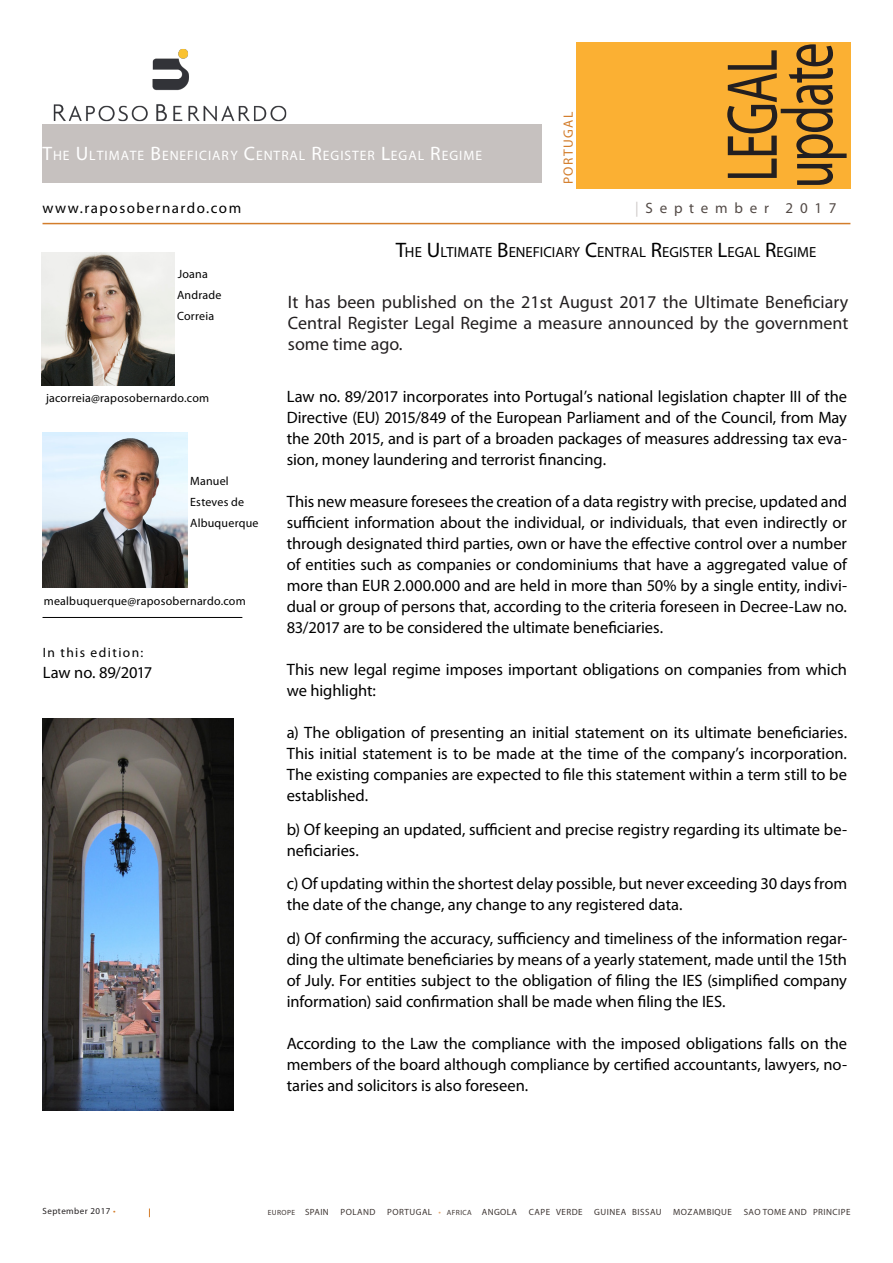
<style>
.page{position:relative;width:893px;height:1263px;background:#fff}
.page>*{position:absolute;margin:0;border:0;box-sizing:border-box;transform-origin:0 0}
.t1{font:72.6px "Myriad Pro";letter-spacing:-.03em;color:#231f20;scale:.71 1}
.t2{font:18px/21px "Myriad Pro";color:#231f20;text-align:justify}
.TEXTO{font:16.5px/21px "Myriad Pro";letter-spacing:-.005em;color:#000;text-align:justify}
.t3{font:15px "Myriad Pro";letter-spacing:.1em;color:#000}
.t4{font:15px "Myriad Pro";letter-spacing:.45em;color:#534a46}
.t5{font:14.7px "Myriad Pro";color:#000}
.t6{font:13.65px "Myriad Pro";letter-spacing:.07em;color:#fff}
.TEXTO_PEQ_BARRA_LATE{font:13.5px "Myriad Pro";letter-spacing:.1em;color:#000}
.t7{font:13.5px "Myriad Pro";letter-spacing:.1em;color:#d37d2b}
.TEXTO_PEQ_BARRA_LATE-2{font:12px "Myriad Pro";letter-spacing:.02em;color:#000}
.t8{font:9px "Myriad Pro";letter-spacing:.05em;color:#3f3734}
.t9{font:9px "Myriad Pro";letter-spacing:.05em;color:#231f20}
.t10{font:7.5px "Myriad Pro";letter-spacing:.05em;color:#3f3734}
.s1{font-size:19.5px}
.s2{color:#cec9c8}
.s3{font-size:21px}
.s4{color:#d37d2b}
.s5{font-size:9px}
.s6{color:#e6ac77}
.s7{font-size:7.5px}
</style>
<div class="page">
<div style="left:43px;top:124px;width:499px;height:59px;background:#c6c1bf"></div>
<hr style="left:43px;top:223px;width:807px;height:1px;background:#d37d2b">
<img style="left:53px;top:49px;width:234px;height:73px">
<div style="left:576px;top:43px;width:274px;height:146px;background:#fbb033"></div>
<hr style="left:43px;top:617px;width:199px;height:1px;background:#000">
<img style="left:42px;top:253px;width:133px;height:132px">
<img style="left:43px;top:719px;width:190px;height:391px">
<img style="left:43px;top:432px;width:144px;height:156px">
<p class="t6" style="left:43px;top:147px;width:441px"><span class="s1">T</span>HE <span class="s1">U</span>LTIMATE <span class="s1">B</span>ENEFICIARY <span class="s1">C</span>ENTRAL <span class="s1">R</span>EGISTER <span class="s1">L</span>EGAL <span class="s1">R</span>EGIME</p>
<p class="t7" style="left:560px;top:184px;width:74px;rotate:-90deg">PORTUGAL</p>
<p class="t1" style="left:708px;top:182px;width:188px;rotate:-90deg">LEGAL</p>
<p class="t1" style="left:763px;top:189px;width:207px;rotate:-90deg">update</p>
<p class="t3" style="left:43px;top:198px;width:200px">www.raposobernardo.com</p>
<p class="t4" style="left:635px;top:199px;width:203px"><span class="s2">|</span>September 2017</p>
<p class="TEXTO_PEQ_BARRA_LATE-2" style="left:178px;top:267px;width:32px">Joana</p>
<p class="TEXTO_PEQ_BARRA_LATE-2" style="left:177px;top:288px;width:46px">Andrade</p>
<p class="TEXTO_PEQ_BARRA_LATE-2" style="left:177px;top:309px;width:39px">Correia</p>
<p class="TEXTO_PEQ_BARRA_LATE-2" style="left:46px;top:391px;width:165px">jacorreia@raposobernardo.com</p>
<p class="TEXTO_PEQ_BARRA_LATE-2" style="left:190px;top:474px;width:40px">Manuel</p>
<p class="TEXTO_PEQ_BARRA_LATE-2" style="left:190px;top:495px;width:56px">Esteves de</p>
<p class="TEXTO_PEQ_BARRA_LATE-2" style="left:190px;top:516px;width:70px">Albuquerque</p>
<p class="TEXTO_PEQ_BARRA_LATE-2" style="left:44px;top:593px;width:203px">mealbuquerque@raposobernardo.com</p>
<p class="TEXTO_PEQ_BARRA_LATE" style="left:43px;top:644px;width:102px">In this edition:</p>
<p class="TEXTO" style="left:43px;top:661px;width:111px">Law no. 89/2017</p>
<p class="t5" style="left:396px;top:243px;width:422px"><span class="s3">T</span>HE <span class="s3">U</span>LTIMATE <span class="s3">B</span>ENEFICIARY <span class="s3">C</span>ENTRAL <span class="s3">R</span>EGISTER <span class="s3">L</span>EGAL <span class="s3">R</span>EGIME</p>
<p class="t2" style="left:288px;top:292px;width:562px">It has been published on the 21st August 2017 the Ultimate Beneficiary Central Register Legal Regime a measure announced by the government some time ago.</p>
<p class="TEXTO" style="left:287px;top:386px;width:562px">Law no. 89/2017 incorporates into Portugal’s national legislation chapter III of the Directive (EU) 2015/849 of the European Parliament and of the Council, from May the 20th 2015, and is part of a broaden packages of measures addressing tax eva&shy;sion, money laundering and terrorist financing.</p>
<p class="TEXTO" style="left:287px;top:491px;width:562px">This new measure foresees the creation of a data registry with precise, updated and sufficient information about the individual, or individuals, that even indirectly or through designated third parties, own or have the effective control over a number of entities such as companies or condominiums that have a aggregated value of more than EUR 2.000.000 and are held in more than 50% by a single entity, indivi&shy;dual or group of persons that, according to the criteria foreseen in Decree-Law no.<br>83/2017 are to be considered the ultimate beneficiaries.</p>
<p class="TEXTO" style="left:287px;top:659px;width:562px">This new legal regime imposes important obligations on companies from which we highlight:</p>
<p class="TEXTO" style="left:287px;top:722px;width:562px">a) The obligation of presenting an initial statement on its ultimate beneficiaries.<br>This initial statement is to be made at the time of the company’s incorporation.<br>The existing companies are expected to file this statement within a term still to be established.</p>
<p class="TEXTO" style="left:287px;top:818px;width:562px">b) Of keeping an updated, sufficient and precise registry regarding its ultimate be&shy;neficiaries.</p>
<p class="TEXTO" style="left:287px;top:873px;width:562px">c) Of updating within the shortest delay possible, but never exceeding 30 days from the date of the change, any change to any registered data.</p>
<p class="TEXTO" style="left:287px;top:928px;width:562px">d) Of confirming the accuracy, sufficiency and timeliness of the information regar&shy;ding the ultimate beneficiaries by means of a yearly statement, made until the 15th of July. For entities subject to the obligation of filing the IES (simplified company information) said confirmation shall be made when filing the IES.</p>
<p class="TEXTO" style="left:287px;top:1033px;width:562px">According to the Law the compliance with the imposed obligations falls on the members of the board although compliance by certified accountants, lawyers, no&shy;taries and solicitors is also foreseen.</p>
<p class="t9" style="left:43px;top:1205px;width:75px">September 2017 <span class="s4">•</span></p>
<p class="t10" style="left:268px;top:1208px;width:62px">EUROPE <span class="s5">SPAIN</span></p>
<p class="t8" style="left:341px;top:1207px;width:36px">POLAND</p>
<p class="t8" style="left:387px;top:1207px;width:131px">PORTUGAL <span class="s6">•</span> <span class="s7">AFRICA</span> ANGOLA</p>
<p class="t8" style="left:529px;top:1207px;width:55px">CAPE VERDE</p>
<p class="t8" style="left:594px;top:1207px;width:69px">GUINEA BISSAU</p>
<p class="t8" style="left:673px;top:1207px;width:60px">MOZAMBIQUE</p>
<p class="t8" style="left:744px;top:1207px;width:108px">SAO TOME AND PRINCIPE</p>
</div>
